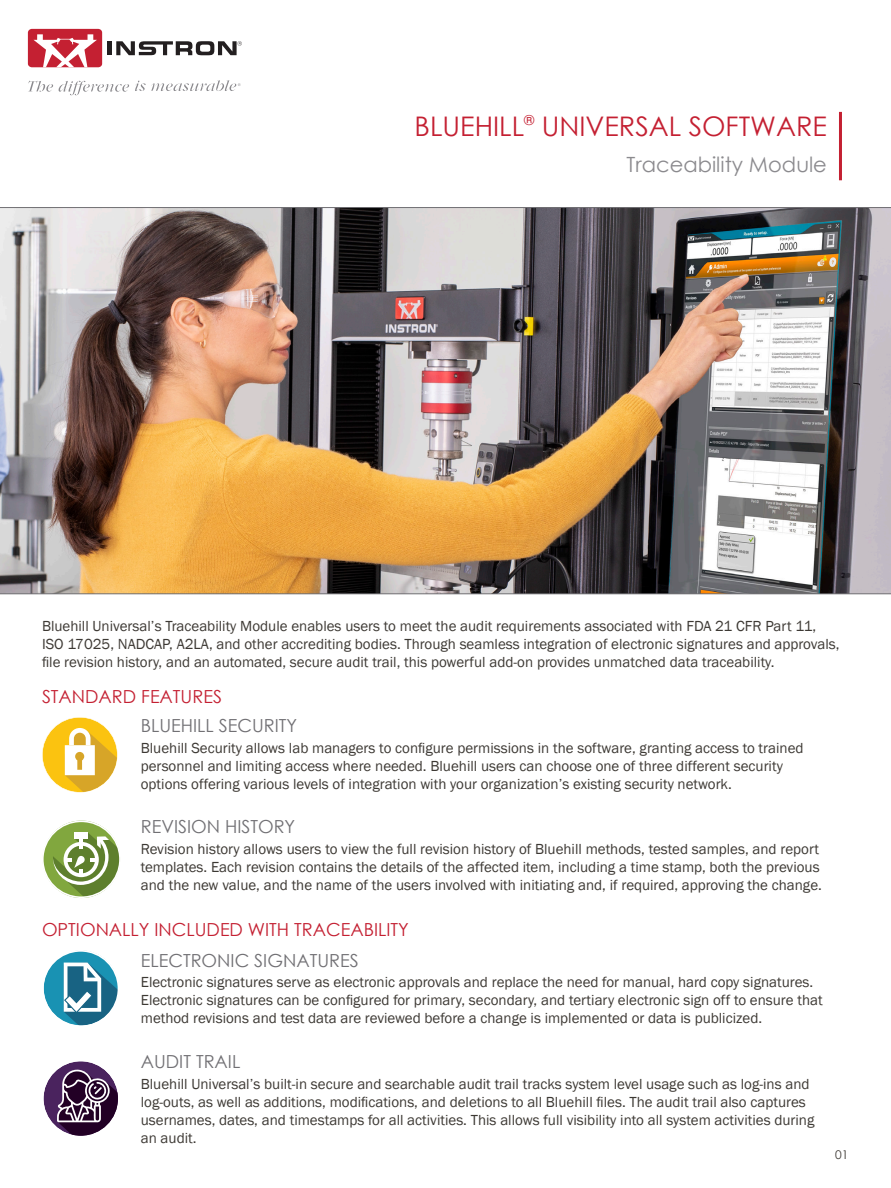
<style>
.page{position:relative;width:891px;height:1188px;background:#fff}
.page>*{position:absolute;margin:0;border:0;box-sizing:border-box;transform-origin:0 0}
.t1{font:27px "Century Gothic";color:#c42032}
.t2{font:21px "Century Gothic";color:#8b8a8e}
.t3{font:18px "Century Gothic";color:#717074}
.t4{font:18px "Century Gothic";color:#c42032}
.t5{font:15px/18px "Franklin Gothic";color:#3d3934}
.t6{font:12px "Century Gothic";color:#3d3934}
</style>
<div class="page">
<svg style="left:42px;top:717px;width:76px;height:76px"></svg>
<hr style="left:839px;top:112px;width:3px;height:68px;background:#c42032">
<div style="left:28px;top:29px;width:74px;height:38px;background:#c42032;border-radius:4px"></div>
<svg style="left:33px;top:34px;width:64px;height:33px"></svg>
<div style="left:107px;top:41px;width:5px;height:14px;background:#231f20"></div>
<svg style="left:116px;top:41px;width:126px;height:14px"></svg>
<svg style="left:28px;top:80px;width:213px;height:15px"></svg>
<img style="left:0;top:207px;width:891px;height:387px">
<svg style="left:43px;top:821px;width:77px;height:77px"></svg>
<div style="left:44px;top:950px;width:75px;height:75px;background:#1992b3;border-radius:50%"></div>
<svg style="left:64px;top:963px;width:54px;height:61px"></svg>
<div style="left:42px;top:950px;width:77px;height:77px;border:2px solid #fff;border-radius:50%"></div>
<svg style="left:43px;top:1061px;width:75px;height:75px"></svg>
<p class="t1" style="left:415px;top:107px;width:414px">BLUEHILL<sup>®</sup> UNIVERSAL SOFTWARE</p>
<p class="t2" style="left:627px;top:149px;width:202px">Traceability Module</p>
<p class="t5" style="left:42px;top:618px;width:799px">Bluehill Universal’s Traceability Module enables users to meet the audit requirements associated with FDA 21 CFR Part 11,<br>ISO 17025, NADCAP, A2LA, and other accrediting bodies. Through seamless integration of electronic signatures and approvals, file revision history, and an automated, secure audit trail, this powerful add-on provides unmatched data traceability.</p>
<p class="t4" style="left:42px;top:684px;width:181px">STANDARD FEATURES</p>
<p class="t3" style="left:141px;top:713px;width:158px">BLUEHILL SECURITY</p>
<p class="t5" style="left:141px;top:739px;width:664px">Bluehill Security allows lab managers to configure permissions in the software, granting access to trained personnel and limiting access where needed. Bluehill users can choose one of three different security options offering various levels of integration with your organization’s existing security network.</p>
<p class="t3" style="left:141px;top:814px;width:156px">REVISION HISTORY</p>
<p class="t5" style="left:141px;top:840px;width:683px">Revision history allows users to view the full revision history of Bluehill methods, tested samples, and report templates. Each revision contains the details of the affected item, including a time stamp, both the previous and the new value, and the name of the users involved with initiating and, if required, approving the change.</p>
<p class="t4" style="left:42px;top:917px;width:368px">OPTIONALLY INCLUDED WITH TRACEABILITY</p>
<p class="t3" style="left:141px;top:948px;width:219px">ELECTRONIC SIGNATURES</p>
<p class="t5" style="left:141px;top:974px;width:683px">Electronic signatures serve as electronic approvals and replace the need for manual, hard copy signatures.<br>Electronic signatures can be configured for primary, secondary, and tertiary electronic sign off to ensure that method revisions and test data are reviewed before a change is implemented or data is publicized.</p>
<p class="t3" style="left:141px;top:1049px;width:101px">AUDIT TRAIL</p>
<p class="t5" style="left:141px;top:1075px;width:675px">Bluehill Universal’s built-in secure and searchable audit trail tracks system level usage such as log-ins and log-outs, as well as additions, modifications, and deletions to all Bluehill files. The audit trail also captures usernames, dates, and timestamps for all activities. This allows full visibility into all system activities during an audit.</p>
<p class="t6" style="left:835px;top:1146px;width:15px">01</p>
</div>
